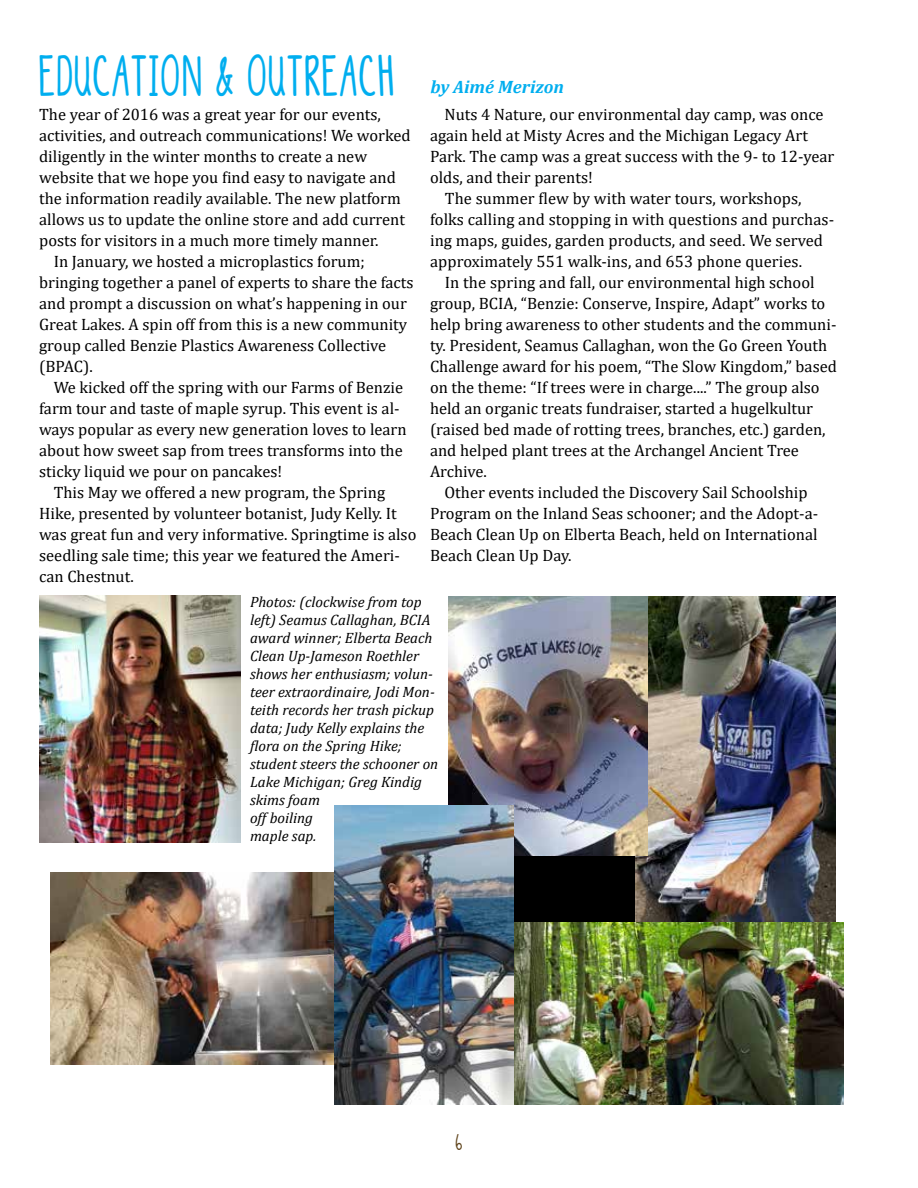
<style>
.page{position:relative;width:918px;height:1188px;background:#fff}
.page>*{position:absolute;margin:0;border:0;box-sizing:border-box;transform-origin:0 0}
.t1{font:45px "DJB The Generic";letter-spacing:.05em;color:#00aeef}
.t2{font:italic 700 18px "Cambria";color:#00aeef}
.t3{font:18px "DJB The Generic";color:#61461e}
.t4{font:16.5px "Cambria";color:#000}
.t5{font:italic 15px/18px "Cambria";color:#000}
</style>
<div class="page">
<div style="left:363px;top:842px;width:453px;height:232px;background:#000"></div>
<img style="left:39px;top:595px;width:201px;height:247px">
<img style="left:635px;top:597px;width:200px;height:325px">
<img style="left:448px;top:597px;width:199px;height:258px">
<img style="left:51px;top:873px;width:283px;height:191px">
<img style="left:513px;top:922px;width:331px;height:182px">
<img style="left:334px;top:806px;width:179px;height:298px">
<h1 class="t1" style="left:40px;top:48px;width:356px">EDUCATION &amp; OUTREACH</h1>
<p class="t2" style="left:430px;top:74px;width:135px">by Aimé Merizon</p>
<p class="t4" style="left:39px;top:105px;width:343px">The year of 2016 was a great year for our events,</p>
<p class="t4" style="left:39px;top:126px;width:373px">activities, and outreach communications! We worked</p>
<p class="t4" style="left:39px;top:147px;width:329px">diligently in the winter months to create a new</p>
<p class="t4" style="left:39px;top:168px;width:358px">website that we hope you find easy to navigate and</p>
<p class="t4" style="left:39px;top:189px;width:363px">the information readily available. The new platform</p>
<p class="t4" style="left:39px;top:210px;width:367px">allows us to update the online store and add current</p>
<p class="t4" style="left:39px;top:231px;width:341px">posts for visitors in a much more timely manner.</p>
<p class="t4" style="left:54px;top:252px;width:313px">In January, we hosted a microplastics forum;</p>
<p class="t4" style="left:39px;top:273px;width:376px">bringing together a panel of experts to share the facts</p>
<p class="t4" style="left:39px;top:294px;width:369px">and prompt a discussion on what’s happening in our</p>
<p class="t4" style="left:39px;top:315px;width:370px">Great Lakes. A spin off from this is a new community</p>
<p class="t4" style="left:39px;top:336px;width:348px">group called Benzie Plastics Awareness Collective</p>
<p class="t4" style="left:39px;top:357px;width:55px">(BPAC).</p>
<p class="t4" style="left:54px;top:378px;width:351px">We kicked off the spring with our Farms of Benzie</p>
<p class="t4" style="left:39px;top:399px;width:362px">farm tour and taste of maple syrup. This event is al-</p>
<p class="t4" style="left:39px;top:420px;width:369px">ways popular as every new generation loves to learn</p>
<p class="t4" style="left:39px;top:441px;width:365px">about how sweet sap from trees transforms into the</p>
<p class="t4" style="left:39px;top:462px;width:245px">sticky liquid we pour on pancakes!</p>
<p class="t4" style="left:54px;top:483px;width:333px">This May we offered a new program, the Spring</p>
<p class="t4" style="left:39px;top:504px;width:359px">Hike, presented by volunteer botanist, Judy Kelly. It</p>
<p class="t4" style="left:39px;top:525px;width:379px">was great fun and very informative. Springtime is also</p>
<p class="t4" style="left:39px;top:546px;width:362px">seedling sale time; this year we featured the Ameri-</p>
<p class="t4" style="left:39px;top:567px;width:96px">can Chestnut.</p>
<p class="t4" style="left:445px;top:105px;width:381px">Nuts 4 Nature, our environmental day camp, was once</p>
<p class="t4" style="left:430px;top:126px;width:379px">again held at Misty Acres and the Michigan Legacy Art</p>
<p class="t4" style="left:430px;top:147px;width:406px">Park. The camp was a great success with the 9- to 12-year</p>
<p class="t4" style="left:430px;top:168px;width:164px">olds, and their parents!</p>
<p class="t4" style="left:445px;top:189px;width:358px">The summer flew by with water tours, workshops,</p>
<p class="t4" style="left:430px;top:210px;width:406px">folks calling and stopping in with questions and purchas-</p>
<p class="t4" style="left:430px;top:231px;width:395px">ing maps, guides, garden products, and seed. We served</p>
<p class="t4" style="left:430px;top:252px;width:374px">approximately 551 walk-ins, and 653 phone queries.</p>
<p class="t4" style="left:445px;top:273px;width:371px">In the spring and fall, our environmental high school</p>
<p class="t4" style="left:430px;top:294px;width:397px">group, BCIA, “Benzie: Conserve, Inspire, Adapt” works to</p>
<p class="t4" style="left:430px;top:315px;width:408px">help bring awareness to other students and the communi-</p>
<p class="t4" style="left:430px;top:336px;width:399px">ty. President, Seamus Callaghan, won the Go Green Youth</p>
<p class="t4" style="left:430px;top:357px;width:408px">Challenge award for his poem, “The Slow Kingdom,” based</p>
<p class="t4" style="left:430px;top:378px;width:391px">on the theme: “If trees were in charge....” The group also</p>
<p class="t4" style="left:430px;top:399px;width:385px">held an organic treats fundraiser, started a hugelkultur</p>
<p class="t4" style="left:430px;top:420px;width:397px">(raised bed made of rotting trees, branches, etc.) garden,</p>
<p class="t4" style="left:430px;top:441px;width:371px">and helped plant trees at the Archangel Ancient Tree</p>
<p class="t4" style="left:430px;top:462px;width:58px">Archive.</p>
<p class="t4" style="left:445px;top:483px;width:365px">Other events included the Discovery Sail Schoolship</p>
<p class="t4" style="left:430px;top:504px;width:390px">Program on the Inland Seas schooner; and the Adopt-a-</p>
<p class="t4" style="left:430px;top:525px;width:389px">Beach Clean Up on Elberta Beach, held on International</p>
<p class="t4" style="left:430px;top:546px;width:143px">Beach Clean Up Day.</p>
<p class="t5" style="left:250px;top:592px;width:190px">Photos: (clockwise from top left) Seamus Callaghan, BCIA award winner; Elberta Beach<br>Clean Up-Jameson Roethler shows her enthusiasm; volun&shy;teer extraordinaire, Jodi Mon&shy;teith records her trash pickup data; Judy Kelly explains the flora on the Spring Hike; student steers the schooner on<br>Lake Michigan; Greg Kindig skims foam<br>off boiling<br>maple sap.</p>
<p class="t3" style="left:456px;top:1131px;width:8px">6</p>
</div>
